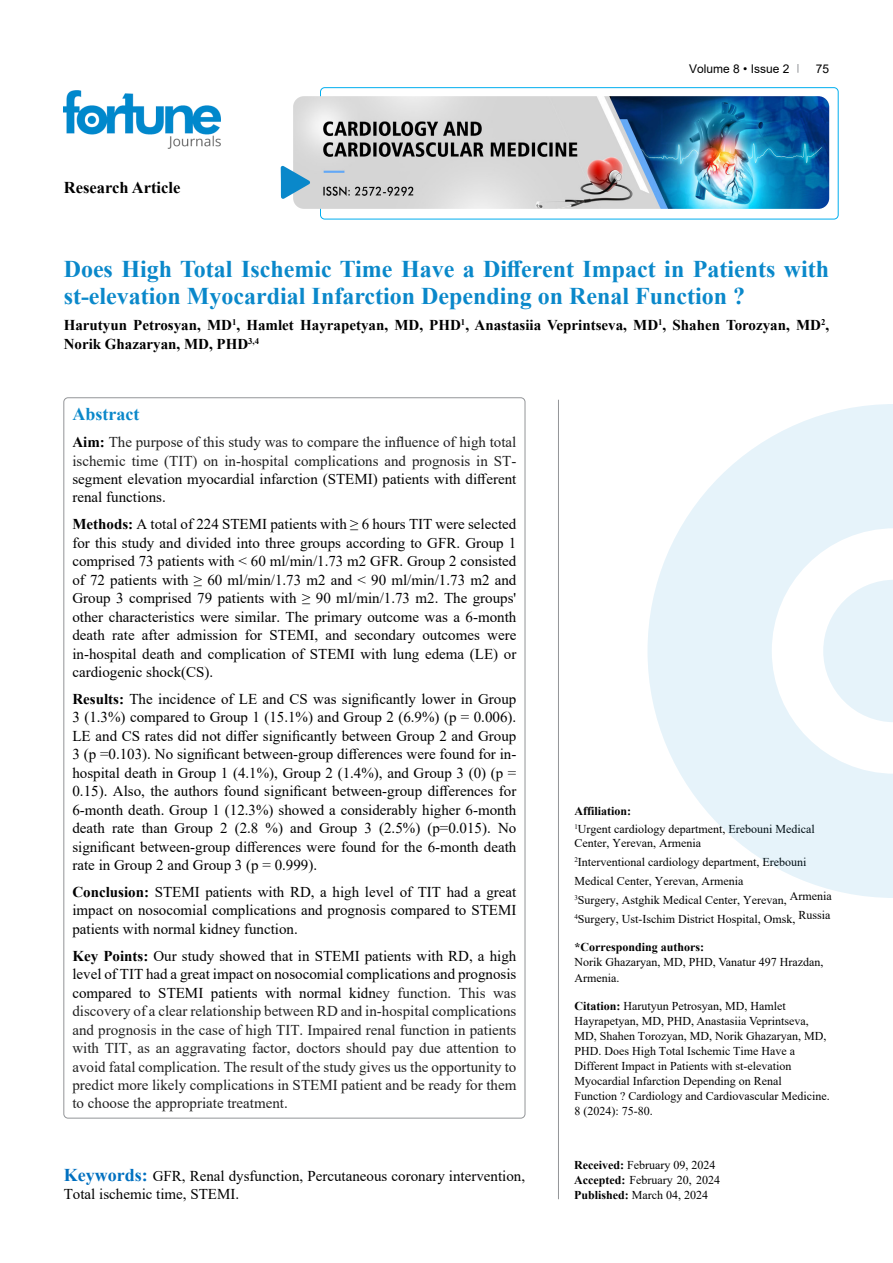
<style>
.page{position:relative;width:893px;height:1263px;background:#fff}
.page>*{position:absolute;margin:0;border:0;box-sizing:border-box;transform-origin:0 0}
.t1{font:700 24px/27px "Times New Roman";color:#0a88ca}
.t2{font:700 18px "Times New Roman";color:#0a88ca}
.t3{font:700 16.5px "Times New Roman";color:#000}
.t4{font:15px/18.5px "Times New Roman";color:#000;text-align:justify}
.t5{font:15px/18.5px "Times New Roman";color:#212121}
.t6{font:700 15px/18.5px "Times New Roman";color:#000}
.t7{font:12px/15px "Times New Roman";color:#000}
.t8{font:700 12px "Times New Roman";color:#000}
.t9{font:12px "Arial";color:#000}
.s1{font-weight:700;color:#000}
.s2{font-weight:700}
.s3{color:#000}
.s4{font-weight:700;font-size:18px;color:#0070c0}
</style>
<div class="page">
<div style="left:320px;top:87px;width:518px;height:132px;border:1px solid #00aeef;border-radius:4px"></div>
<img style="left:64px;top:90px;width:157px;height:59px">
<img style="left:293px;top:96px;width:536px;height:113px">
<svg style="left:281px;top:166px;width:29px;height:33px"></svg>
<hr style="left:558px;top:400px;width:1px;height:799px;background:#939598">
<svg style="left:647px;top:404px;width:246px;height:494px;fill:#e6f3fa"></svg>
<svg style="left:823px;top:580px;width:70px;height:142px"></svg>
<p class="t3" style="left:64px;top:175px;width:118px">Research Article</p>
<p class="t9" style="left:689px;top:60px;width:102px">Volume 8 • Issue 2</p>
<p class="t9" style="left:816px;top:60px;width:15px">75</p>
<h1 class="t1" style="left:64px;top:254px;width:767px">Does High Total Ischemic Time Have a Different Impact in Patients with st-elevation Myocardial Infarction Depending on Renal Function ?</h1>
<p class="t6" style="left:64px;top:316px;width:767px">Harutyun Petrosyan, MD<sup>1</sup>, Hamlet Hayrapetyan, MD, PHD<sup>1</sup>, Anastasiia Veprintseva, MD<sup>1</sup>, Shahen Torozyan, MD<sup>2</sup>,<br>Norik Ghazaryan, MD, PHD<sup>3,4</sup></p>
<p class="t2" style="left:72px;top:401px;width:68px">Abstract</p>
<p class="t5" style="left:72px;top:432px;width:445px"><span class="s1">Aim:</span> The purpose of this study was to compare the influence of high total ischemic time (TIT) on in-hospital complications and prognosis in ST-</p>
<p class="t4" style="left:72px;top:469px;width:445px">segment elevation myocardial infarction (STEMI) patients with different renal functions.</p>
<p class="t4" style="left:72px;top:515px;width:445px"><span class="s2">Methods:</span> A total of 224 STEMI patients with ≥ 6 hours TIT were selected for this study and divided into three groups according to GFR. Group 1 comprised 73 patients with &lt; 60 ml/min/1.73 m2 GFR. Group 2 consisted of 72 patients with ≥ 60 ml/min/1.73 m2 and &lt; 90 ml/min/1.73 m2 and Group 3 comprised 79 patients with ≥ 90 ml/min/1.73 m2. The groups' other characteristics were similar. The primary outcome was a 6-month death rate after admission for STEMI, and secondary outcomes were in-hospital death and complication of STEMI with lung edema (LE) or cardiogenic shock(CS).</p>
<p class="t4" style="left:72px;top:689px;width:445px"><span class="s2">Results:</span> The incidence of LE and CS was significantly lower in Group 3 (1.3%) compared to Group 1 (15.1%) and Group 2 (6.9%) (p = 0.006).<br>LE and CS rates did not differ significantly between Group 2 and Group 3 (p =0.103). No significant between-group differences were found for in&shy;hospital death in Group 1 (4.1%), Group 2 (1.4%), and Group 3 (0) (p = 0.15). Also, the authors found significant between-group differences for 6-month death. Group 1 (12.3%) showed a considerably higher 6-month death rate than Group 2 (2.8 %) and Group 3 (2.5%) (p=0.015). No significant between-group differences were found for the 6-month death rate in Group 2 and Group 3 (p = 0.999).</p>
<p class="t4" style="left:72px;top:882px;width:445px"><span class="s2">Conclusion:</span> STEMI patients with RD, a high level of TIT had a great impact on nosocomial complications and prognosis compared to STEMI patients with normal kidney function.</p>
<p class="t5" style="left:72px;top:946px;width:445px;text-align:justify"><span class="s1">Key Points:</span> <span class="s3">Our study showed that in STEMI patients with RD, a high level of TIT had a great impact on nosocomial complications and prognosis compared to STEMI patients with normal kidn</span>ey function. This was discovery of a clear relationship between RD and in-hospital complications and prognosis in the case of high TIT. Impaired renal function in patients with TIT, as an aggravating factor, doctors should pay due attention to avoid fatal complication. The result of the study gives us the opportunity to predict more likely complications in STEMI patient and be ready for them to choose the appropriate treatment.</p>
<p class="t4" style="left:64px;top:1166px;width:463px"><span class="s4">Keywords:</span> GFR, Renal dysfunction, Percutaneous coronary intervention,<br>Total ischemic time, STEMI.</p>
<p class="t7" style="left:574px;top:801px;width:242px;line-height:18.5px"><span class="s2">Affiliation:<br></span><sup>1</sup>Urgent cardiology department, Erebouni Medical</p>
<p class="t7" style="left:574px;top:833px;width:259px;line-height:19px">Center, Yerevan, Armenia<br><sup>2</sup>Interventional cardiology department, Erebouni Medical Center, Yerevan, Armenia<br><sup>3</sup>Surgery, Astghik Medical Center, Yerevan, Armenia <sup>4</sup>Surgery, Ust-Ischim District Hospital, Omsk, Russia</p>
<p class="t8" style="left:574px;top:938px;width:131px">*Corresponding authors:</p>
<p class="t7" style="left:574px;top:954px;width:251px;line-height:15.6px">Norik Ghazaryan, MD, PHD, Vanatur 497 Hrazdan,<br>Armenia.</p>
<p class="t7" style="left:574px;top:998px;width:257px"><span class="s2">Citation:</span> Harutyun Petrosyan, MD, Hamlet Hayrapetyan, MD, PHD, Anastasiia Veprintseva, MD, Shahen Torozyan, MD, Norik Ghazaryan, MD, PHD. Does High Total Ischemic Time Have a Different Impact in Patients with st-elevation Myocardial Infarction Depending on Renal<br>Function ? Cardiology and Cardiovascular Medicine.<br>8 (2024): 75-80.</p>
<p class="t7" style="left:574px;top:1157px;width:148px"><span class="s2">Received:</span> February 09, 2024<br><span class="s2">Accepted:</span> February 20, 2024<br><span class="s2">Published:</span> March 04, 2024</p>
</div>
